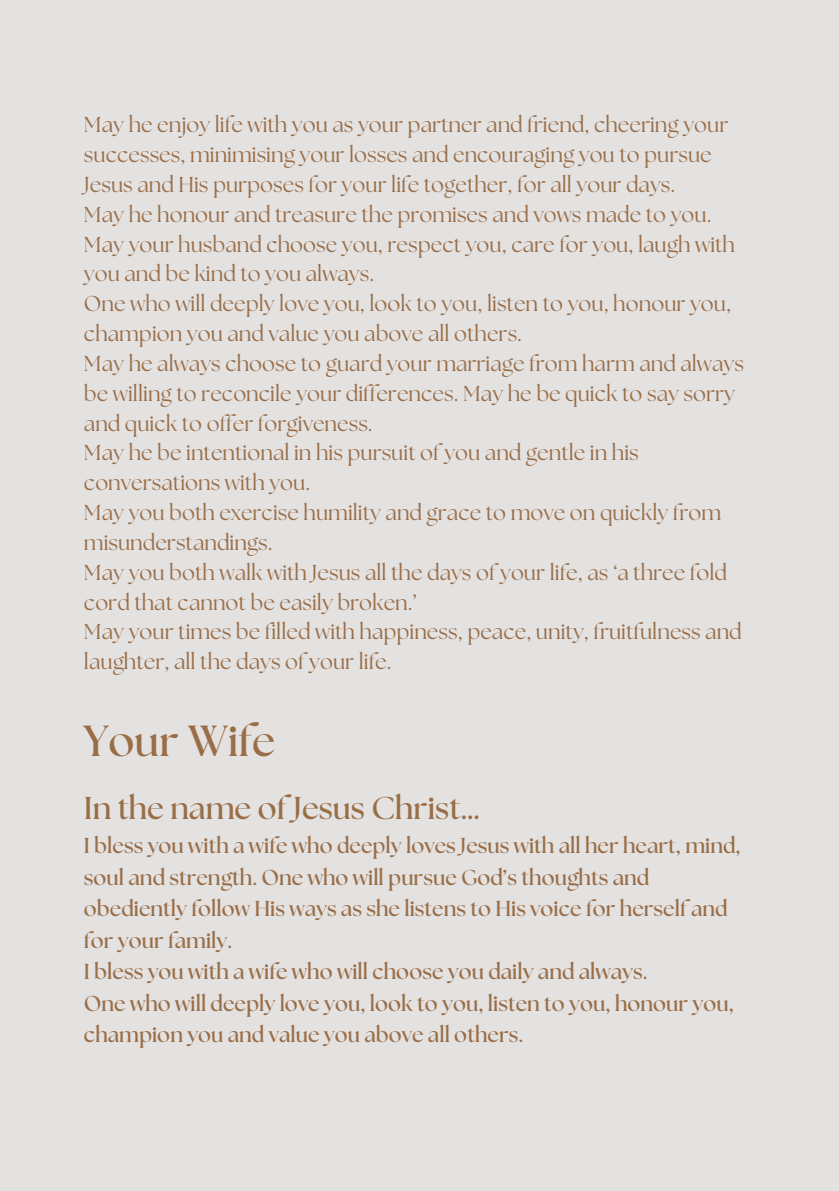
<style>
.page{position:relative;width:839px;height:1191px;background:#fff}
.page>*{position:absolute;margin:0;border:0;box-sizing:border-box;transform-origin:0 0}
.t1{font:700 43.4px "The Seasons";color:#996e47}
.t2{font:700 31.6px "The Seasons";color:#996e47}
.t3{font:21.6px/29.8px "The Seasons";color:#996e47}
.t4{font:700 21.6px/31.6px "The Seasons";color:#996e47}
</style>
<div class="page">
<div style="left:0;top:0;width:838px;height:1191px;background:#e4e1e1"></div>
<p class="t3" style="left:84px;top:111px;width:646px">May he enjoy life with you as your partner and friend, cheering your successes, minimising your losses and encouraging you to pursue<br>Jesus and His purposes for your life together, for all your days.</p>
<p class="t3" style="left:84px;top:201px;width:629px">May he honour and treasure the promises and vows made to you.</p>
<p class="t3" style="left:84px;top:231px;width:652px">May your husband choose you, respect you, care for you, laugh with you and be kind to you always.</p>
<p class="t3" style="left:84px;top:290px;width:648px">One who will deeply love you, look to you, listen to you, honour you, champion you and value you above all others.</p>
<p class="t3" style="left:84px;top:350px;width:661px">May he always choose to guard your marriage from harm and always be willing to reconcile your differences. May he be quick to say sorry and quick to offer forgiveness.</p>
<p class="t3" style="left:84px;top:439px;width:556px">May he be intentional in his pursuit of you and gentle in his conversations with you.</p>
<p class="t3" style="left:84px;top:499px;width:638px">May you both exercise humility and grace to move on quickly from misunderstandings.</p>
<p class="t3" style="left:84px;top:559px;width:644px">May you both walk with Jesus all the days of your life, as ‘a three fold cord that cannot be easily broken.’</p>
<p class="t3" style="left:84px;top:618px;width:659px">May your times be filled with happiness, peace, unity, fruitfulness and laughter, all the days of your life.</p>
<h1 class="t1" style="left:84px;top:722px;width:193px">Your Wife</h1>
<h2 class="t2" style="left:84px;top:793px;width:396px">In the name of Jesus Christ…</h2>
<h2 class="t4" style="left:84px;top:831px;width:658px">I bless you with a wife who deeply loves Jesus with all her heart, mind, soul and strength. One who will pursue God’s thoughts and obediently follow His ways as she listens to His voice for herself and for your family.<br>I bless you with a wife who will choose you daily and always.<br>One who will deeply love you, look to you, listen to you, honour you, champion you and value you above all others.</h2>
</div>
